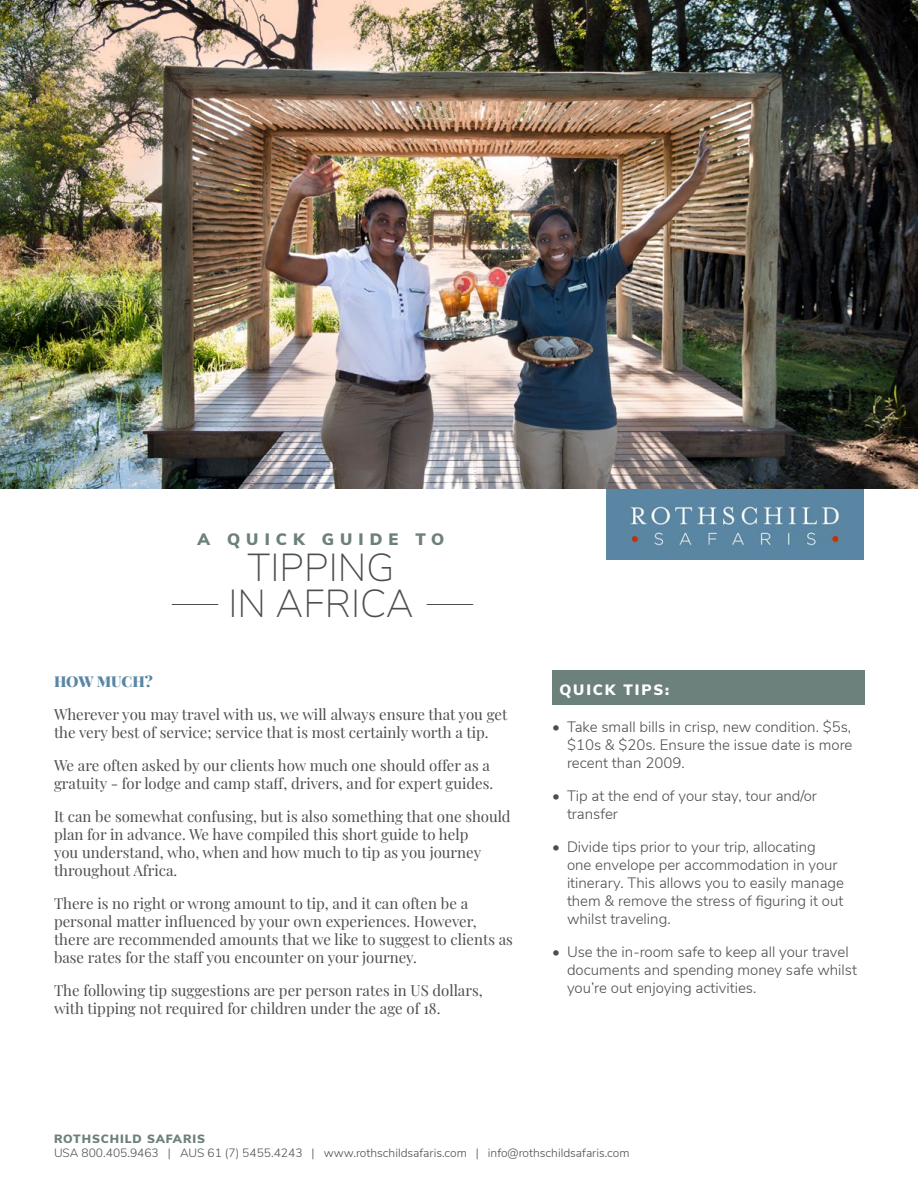
<style>
.page{position:relative;width:918px;height:1188px;background:#fff}
.page>*{position:absolute;margin:0;border:0;box-sizing:border-box;transform-origin:0 0}
.t1{font:200 39px/36px "Nunito Sans";color:#4c4d4f;text-align:center}
.t2{font:900 16.5px "Nunito Sans";letter-spacing:.37em;color:#6c807c}
.t3{font:15px/18px "Playfair Display";color:#4c4d4f}
.t4{font:300 15px/18px "Nunito Sans";color:#4c4d4f}
.t5{font:900 15px "Nunito Sans";letter-spacing:.125em;color:#fff}
.t6{font:900 15px "Playfair Display";letter-spacing:-.005em;color:#5a86a3}
.t7{font:300 12px "Nunito Sans";color:#4c4d4f}
.t8{font:900 12px "Nunito Sans";letter-spacing:.075em;color:#6c807c}
</style>
<div class="page">
<img style="left:606px;top:489px;width:258px;height:71px">
<div style="left:552px;top:670px;width:312px;height:35px;background:#6c807c"></div>
<hr style="left:172px;top:604px;width:46px;height:1px;background:#4c4d4f">
<hr style="left:427px;top:604px;width:46px;height:1px;background:#4c4d4f">
<img style="left:0;top:0;width:918px;height:489px">
<p class="t2" style="left:198px;top:533px;width:248px">A QUICK GUIDE TO</p>
<h1 class="t1" style="left:228px;top:552px;width:187px">TIPPING<br>IN AFRICA</h1>
<p class="t6" style="left:54px;top:673px;width:100px">HOW MUCH?</p>
<p class="t3" style="left:54px;top:706px;width:455px">Wherever you may travel with us, we will always ensure that you get the very best of service; service that is most certainly worth a tip.</p>
<p class="t3" style="left:54px;top:755px;width:441px">We are often asked by our clients how much one should offer as a gratuity - for lodge and camp staff, drivers, and for expert guides.</p>
<p class="t3" style="left:54px;top:808px;width:458px">It can be somewhat confusing, but is also something that one should plan for in advance. We have compiled this short guide to help<br>you understand, who, when and how much to tip as you journey throughout Africa.</p>
<p class="t3" style="left:54px;top:895px;width:460px">There is no right or wrong amount to tip, and it can often be a personal matter influenced by your own experiences. However, there are recommended amounts that we like to suggest to clients as base rates for the staff you encounter on your journey.</p>
<p class="t3" style="left:54px;top:982px;width:430px">The following tip suggestions are per person rates in US dollars, with tipping not required for children under the age of 18.</p>
<p class="t5" style="left:560px;top:685px;width:111px">QUICK TIPS:</p>
<p class="t4" style="left:567px;top:718px;width:287px;text-align:justify;text-indent:-15px">• Take small bills in crisp, new condition. $5s, $10s &amp; $20s. Ensure the issue date is more recent than 2009.</p>
<p class="t4" style="left:567px;top:787px;width:251px;text-indent:-15px">• Tip at the end of your stay, tour and/or transfer</p>
<p class="t4" style="left:567px;top:838px;width:279px;text-indent:-15px">• Divide tips prior to your trip, allocating<br>one envelope per accommodation in your itinerary. This allows you to easily manage them &amp; remove the stress of figuring it out whilst traveling.</p>
<p class="t4" style="left:567px;top:943px;width:291px;text-indent:-15px">• Use the in-room safe to keep all your travel documents and spending money safe whilst you’re out enjoying activities.</p>
<p class="t8" style="left:54px;top:1134px;width:153px">ROTHSCHILD SAFARIS</p>
<p class="t7" style="left:54px;top:1148px;width:577px">USA 800.405.9463 | AUS 61 (7) 5455.4243 | www.rothschildsafaris.com | info@rothschildsafaris.com</p>
</div>
